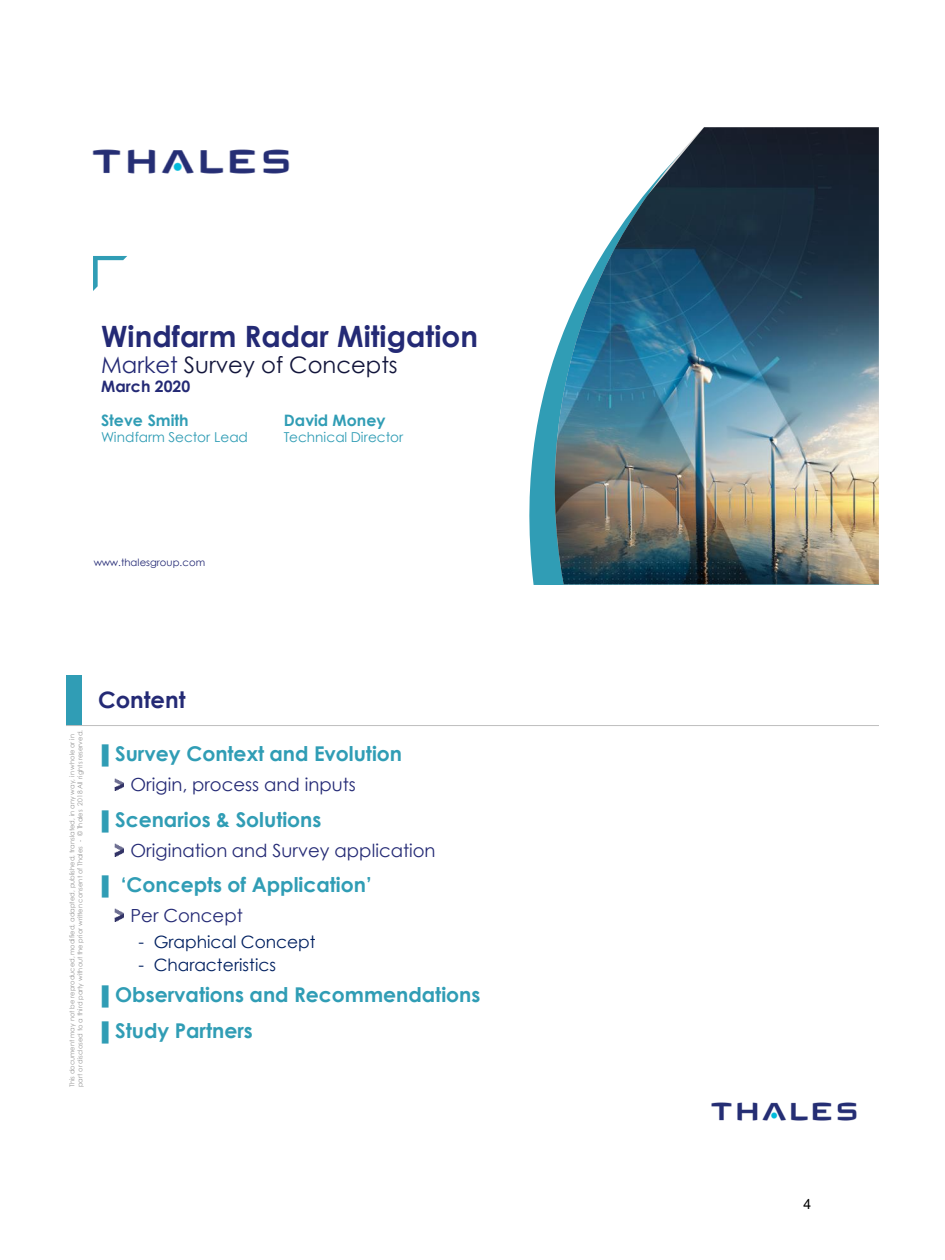
<style>
.page{position:relative;width:945px;height:1260px;background:#fff}
.page>*{position:absolute;margin:0;border:0;box-sizing:border-box;transform-origin:0 0}
.t1{font:700 29.4px "Century Gothic";color:#242a75}
.t2{font:22.75px "Century Gothic";color:#12153b}
.t3{font:700 22.75px "Century Gothic";color:#242a75}
.t4{font:700 20.3px "Century Gothic";color:#309db5}
.t5{font:18.03px "Century Gothic";color:#242a75}
.t6{font:16.97px "Century Gothic";letter-spacing:-.005em;color:#002060}
.t7{font:700 15.75px "Century Gothic";color:#309db5}
.t8{font:700 15.75px "Century Gothic";color:#242a75}
.t9{font:14px "Arial";color:#000}
.t10{font:13.65px "Century Gothic";color:#309db5}
.t11{font:10.15px "Century Gothic";letter-spacing:-.005em;color:#242a75}
.t12{font:6.65px/8px "Century Gothic";letter-spacing:.005em;color:#969696}
.s1{color:#242a75}
.s2{font-weight:400;font-size:18.2px}
.s3{font-family:"Segoe UI"}
</style>
<div class="page">
<svg style="left:93px;top:256px;width:34px;height:35px"></svg>
<img style="left:92px;top:149px;width:198px;height:25px">
<svg style="left:529px;top:355px;width:26px;height:229px;fill:#309db5"></svg>
<img style="left:555px;top:127px;width:324px;height:457px">
<div style="left:66px;top:675px;width:16px;height:51px;background:#309db5"></div>
<hr style="left:66px;top:725px;width:813px;height:1px;background:#bfbfbf">
<img style="left:711px;top:1102px;width:146px;height:19px">
<svg style="left:114px;top:778px;width:9px;height:13px"></svg>
<svg style="left:114px;top:844px;width:9px;height:12px"></svg>
<svg style="left:114px;top:909px;width:9px;height:12px"></svg>
<h1 class="t1" style="left:101px;top:318px;width:378px">Windfarm Radar Mitigation</h1>
<h1 class="t2" style="left:101px;top:350px;width:298px"><span class="s1">Market</span> Survey of Concepts</h1>
<h1 class="t8" style="left:101px;top:376px;width:91px">March 2020</h1>
<p class="t7" style="left:101px;top:410px;width:89px">Steve Smith</p>
<p class="t10" style="left:101px;top:428px;width:148px">Windfarm Sector Lead</p>
<p class="t7" style="left:284px;top:410px;width:103px">David Money</p>
<p class="t10" style="left:284px;top:428px;width:121px">Technical Director</p>
<p class="t11" style="left:94px;top:555px;width:113px">www.thalesgroup.com</p>
<p class="t12" style="left:68px;top:1087px;width:359px;rotate:-90deg">This document may not be reproduced, modified, adapted, published, translated, in any way, in whole or in part or disclosed to a third party without the prior written consent of Thales - © Thales 2018 All rights reserved.</p>
<h1 class="t3" style="left:98px;top:685px;width:89px">Content</h1>
<p class="t4" style="left:102px;top:741px;width:301px"><span class="s2">▌</span>Survey Context and Evolution</p>
<p class="t5" style="left:131px;top:773px;width:227px">Origin, process and inputs</p>
<p class="t4" style="left:102px;top:806px;width:221px"><span class="s2">▌</span>Scenarios &amp; Solutions</p>
<p class="t5" style="left:131px;top:839px;width:306px">Origination and Survey application</p>
<p class="t4" style="left:102px;top:871px;width:271px"><span class="s2">▌</span> ‘Concepts of Application’</p>
<p class="t5" style="left:131px;top:904px;width:114px">Per Concept</p>
<p class="t6" style="left:138px;top:931px;width:179px"><span class="s3">-</span> Graphical Concept</p>
<p class="t6" style="left:138px;top:954px;width:140px"><span class="s3">-</span> Characteristics</p>
<p class="t4" style="left:102px;top:982px;width:380px"><span class="s2">▌</span>Observations and Recommendations</p>
<p class="t4" style="left:102px;top:1018px;width:152px"><span class="s2">▌</span>Study Partners</p>
<h3 class="t9" style="left:803px;top:1195px;width:9px">4</h3>
</div>
